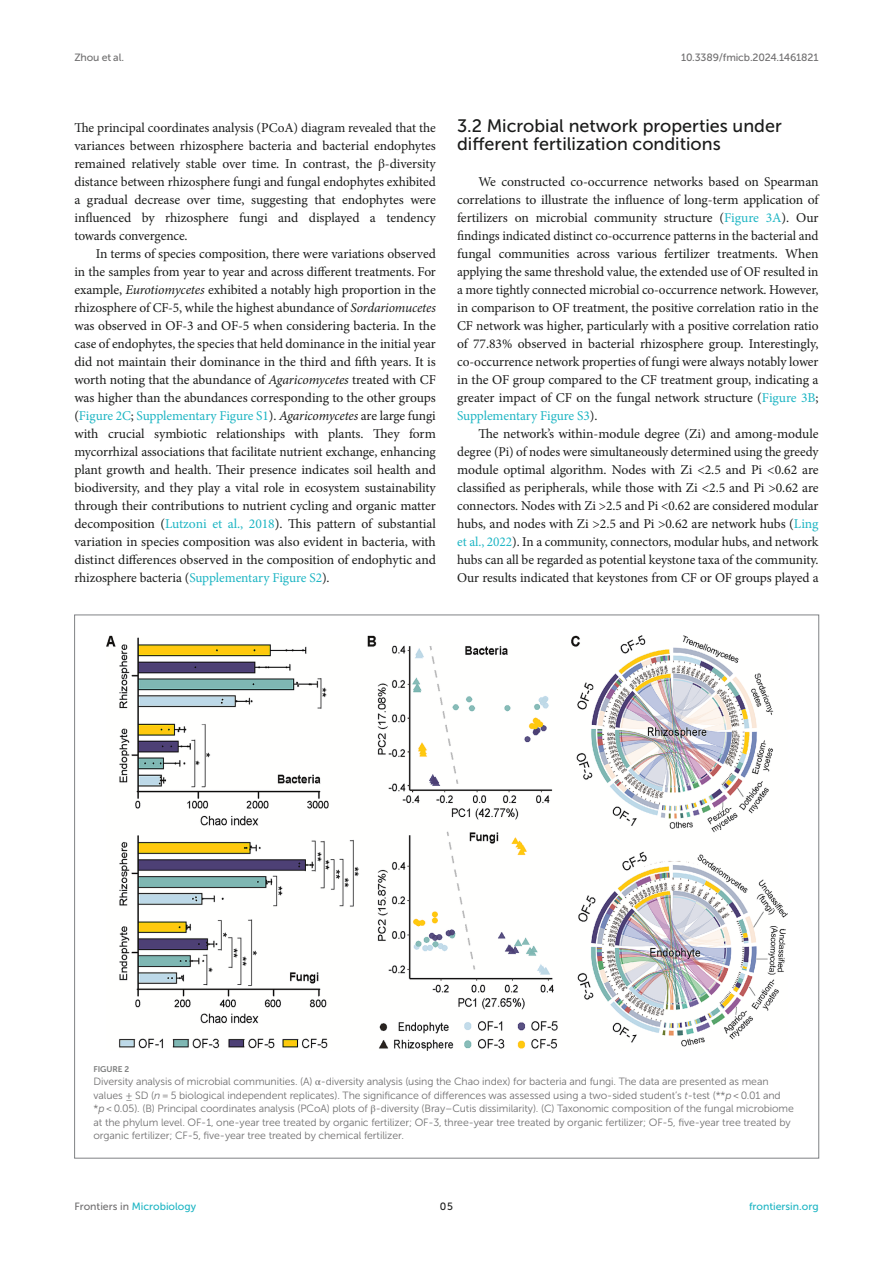
<style>
.page{position:relative;width:893px;height:1263px;background:#fff}
.page>*{position:absolute;margin:0;border:0;box-sizing:border-box;transform-origin:0 0}
.HEAD_2{font:18px/18px "Museo Sans 500";color:#1b1c1b}
.TEXT{font:13.5px/18px "Minion Pro";letter-spacing:-.01em;color:#1b1c1b;text-align:justify}
.TEXT_FLUSH{font:13.5px/18px "Minion Pro";letter-spacing:-.005em;color:#1b1c1b;text-align:justify}
.FIG_LEG{font:10.5px/13.5px "Museo Sans 300";letter-spacing:-.01em;color:#706f70}
.t1{font:10.5px "Museo Sans 500";color:#1db5c3}
.t2{font:10.5px "Museo Sans 500";letter-spacing:-.015em;color:#706f70}
.t3{font:10.5px "Museo Sans 500";color:#1b1c1b}
.FIG_HD{font:8.25px "Museo Sans 700";letter-spacing:-.01em;color:#7e7f7f}
.s1{font-family:"STIX General"}
.s2{font-style:italic}
.s3{color:#1db5c3}
.s4{color:#706f70}
</style>
<div class="page">
<img style="left:106px;top:635px;width:682px;height:416px">
<p class="t2" style="left:74px;top:51px;width:51px">Zhou et al.</p>
<p class="t2" style="left:681px;top:51px;width:139px">10.3389/fmicb.2024.1461821</p>
<p class="TEXT" style="left:74px;top:119px;width:363px">The principal coordinates analysis (PCoA) diagram revealed that the variances between rhizosphere bacteria and bacterial endophytes remained relatively stable over time. In contrast, the <span class="s1">β</span>-diversity distance between rhizosphere fungi and fungal endophytes exhibited a gradual decrease over time, suggesting that endophytes were influenced by rhizosphere fungi and displayed a tendency towards convergence.</p>
<p class="TEXT" style="left:74px;top:245px;width:363px;text-indent:21px">In terms of species composition, there were variations observed in the samples from year to year and across different treatments. For example, <span class="s2">Eurotiomycetes</span> exhibited a notably high proportion in the rhizosphere of CF-5, while the highest abundance of <span class="s2">Sordariomucetes </span>was observed in OF-3 and OF-5 when considering bacteria. In the case of endophytes, the species that held dominance in the initial year did not maintain their dominance in the third and fifth years. It is worth noting that the abundance of <span class="s2">Agaricomycetes</span> treated with CF was higher than the abundances corresponding to the other groups (<span class="s3">Figure 2C</span>; <span class="s3">Supplementary Figure S1</span>). <span class="s2">Agaricomycetes</span> are large fungi with crucial symbiotic relationships with plants. They form mycorrhizal associations that facilitate nutrient exchange, enhancing plant growth and health. Their presence indicates soil health and biodiversity, and they play a vital role in ecosystem sustainability through their contributions to nutrient cycling and organic matter decomposition (<span class="s3">Lutzoni et al., 2018</span>). This pattern of substantial variation in species composition was also evident in bacteria, with distinct differences observed in the composition of endophytic and rhizosphere bacteria (<span class="s3">Supplementary Figure S2</span>).</p>
<p class="HEAD_2" style="left:457px;top:117px;width:326px">3.2 Microbial network properties under different fertilization conditions</p>
<p class="TEXT_FLUSH" style="left:457px;top:173px;width:363px;text-indent:21px">We constructed co-occurrence networks based on Spearman correlations to illustrate the influence of long-term application of fertilizers on microbial community structure (<span class="s3">Figure 3A</span>). Our findings indicated distinct co-occurrence patterns in the bacterial and fungal communities across various fertilizer treatments. When applying the same threshold value, the extended use of OF resulted in a more tightly connected microbial co-occurrence network. However, in comparison to OF treatment, the positive correlation ratio in the CF network was higher, particularly with a positive correlation ratio of 77.83% observed in bacterial rhizosphere group. Interestingly, co-occurrence network properties of fungi were always notably lower in the OF group compared to the CF treatment group, indicating a greater impact of CF on the fungal network structure (<span class="s3">Figure 3B</span>; <span class="s3">Supplementary Figure S3</span>).</p>
<p class="TEXT" style="left:457px;top:425px;width:363px;text-indent:21px">The network’s within-module degree (Zi) and among-module degree (Pi) of nodes were simultaneously determined using the greedy module optimal algorithm. Nodes with Zi &lt;2.5 and Pi &lt;0.62 are classified as peripherals, while those with Zi &lt;2.5 and Pi &gt;0.62 are connectors. Nodes with Zi &gt;2.5 and Pi &lt;0.62 are considered modular hubs, and nodes with Zi &gt;2.5 and Pi &gt;0.62 are network hubs (<span class="s3">Ling et al., 2022</span>). In a community, connectors, modular hubs, and network hubs can all be regarded as potential keystone taxa of the community.<br>Our results indicated that keystones from CF or OF groups played a</p>
<p class="FIG_HD" style="left:94px;top:1064px;width:37px">FIGURE 2</p>
<p class="FIG_LEG" style="left:94px;top:1075px;width:702px">Diversity analysis of microbial communities. (A) <span class="s1">α</span>-diversity analysis (using the Chao index) for bacteria and fungi. The data are presented as mean values ± SD (<span class="s2">n</span> = 5 biological independent replicates). The significance of differences was assessed using a two-sided student’s <span class="s2">t</span>-test (**<span class="s2">p</span> &lt; 0.01 and *<span class="s2">p</span> &lt; 0.05). (B) Principal coordinates analysis (PCoA) plots of <span class="s1">β</span>-diversity (Bray–Cutis dissimilarity). (C) Taxonomic composition of the fungal microbiome at the phylum level. OF-1, one-year tree treated by organic fertilizer; OF-3, three-year tree treated by organic fertilizer; OF-5, five-year tree treated by organic fertilizer; CF-5, five-year tree treated by chemical fertilizer.</p>
<p class="t1" style="left:74px;top:1200px;width:123px"><span class="s4">Frontiers in</span> Microbiology</p>
<p class="t3" style="left:440px;top:1200px;width:14px">05</p>
<p class="t1" style="left:749px;top:1200px;width:71px">frontiersin.org</p>
</div>
